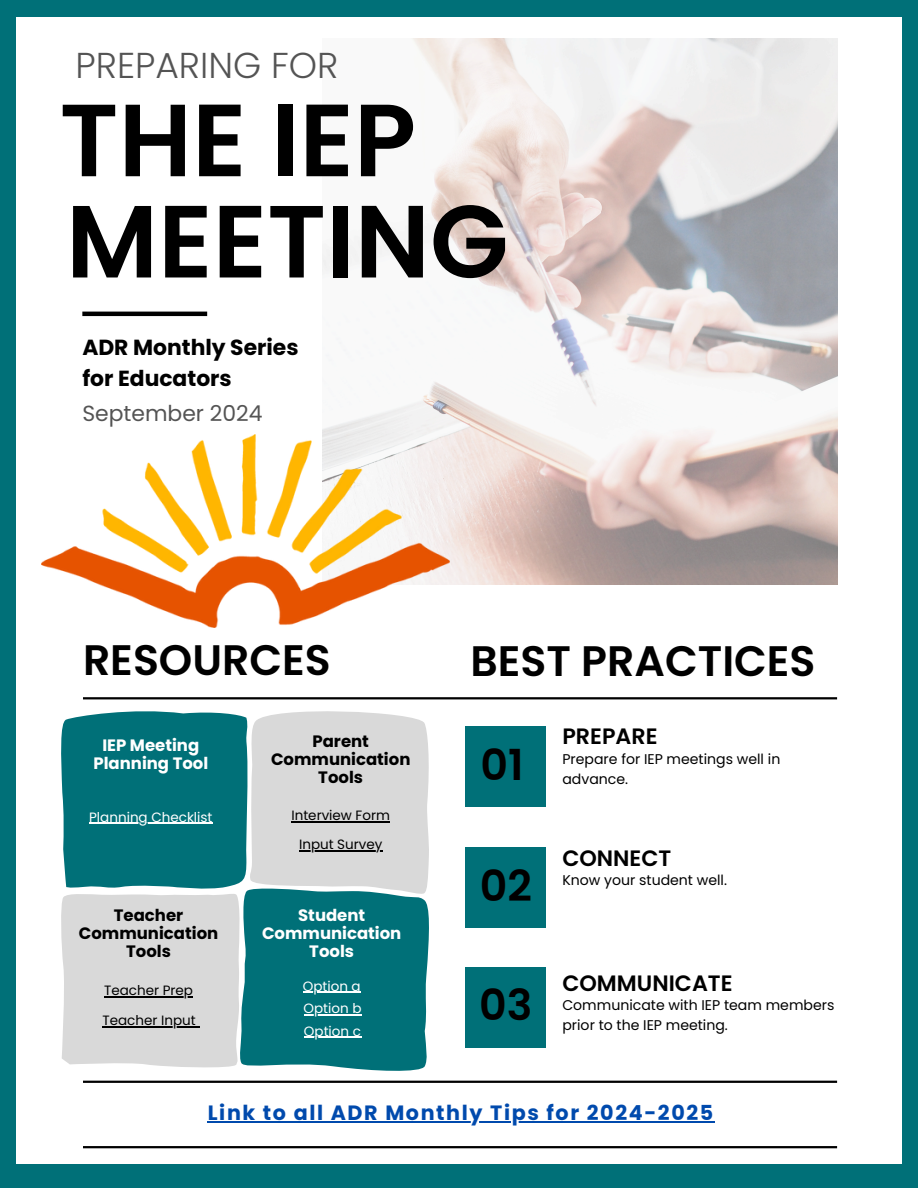
<style>
.page{position:relative;width:918px;height:1188px;background:#fff}
.page>*{position:absolute;margin:0;border:0;box-sizing:border-box;transform-origin:0 0}
.t1{font:600 102.45px "Poppins";color:#000}
.t2{font:600 42.75px "Poppins";color:#000}
.t3{font:600 42.6px "Poppins";color:#000}
.t4{font:300 36px "Poppins";color:#545454}
.t5{font:600 22.2px "Poppins";color:#000}
.t6{font:700 21.9px/30.3px "Poppins";color:#000}
.t7{font:21.9px "Poppins";color:#545454}
.t8{font:700 20.7px "Poppins";letter-spacing:.08em;color:#004aad}
.t9{font:700 16.5px/18px "Poppins";color:#000;text-align:center}
.t10{font:700 16.5px/18px "Poppins";color:#fff;text-align:center}
.t11{font:14.1px/19.6px "Poppins";color:#000}
.t12{font:13.5px "Poppins";color:#000}
.t13{font:13.5px "Poppins";color:#fff}
</style>
<div class="page">
<img style="left:323px;top:39px;width:514px;height:545px">
<hr style="left:83px;top:697px;width:754px;height:2px;background:#000">
<hr style="left:83px;top:1081px;width:754px;height:2px;background:#000">
<hr style="left:83px;top:1146px;width:754px;height:2px;background:#000">
<div style="left:466px;top:726px;width:80px;height:81px;background:#007078"></div>
<div style="left:466px;top:967px;width:80px;height:81px;background:#007078"></div>
<div style="left:466px;top:847px;width:80px;height:81px;background:#007078"></div>
<hr style="left:82px;top:312px;width:125px;height:4px;background:#000">
<img style="left:41px;top:434px;width:409px;height:194px">
<div style="left:0;top:0;width:915px;height:17px;background:#007078"></div>
<hr style="left:208px;top:1122px;width:507px;height:1px;background:#004aad">
<svg style="left:61px;top:711px;width:368px;height:360px;background:#72a8ab"></svg>
<hr style="left:304px;top:1014px;width:57px;height:1px;background:#fff">
<hr style="left:304px;top:1037px;width:57px;height:1px;background:#fff">
<div style="left:0;top:11px;width:15px;height:1160px;background:#007078"></div>
<div style="left:902px;top:0;width:16px;height:1188px;background:#007078"></div>
<div style="left:0;top:1164px;width:915px;height:24px;background:#007078"></div>
<p class="t4" style="left:76px;top:41px;width:264px">PREPARING FOR</p>
<p class="t1" style="left:59px;top:69px;width:358px">THE IEP</p>
<p class="t1" style="left:66px;top:170px;width:444px">MEETING</p>
<p class="t6" style="left:82px;top:333px;width:218px">ADR Monthly Series for Educators</p>
<p class="t7" style="left:82px;top:398px;width:182px">September 2024</p>
<h3 class="t3" style="left:83px;top:631px;width:249px">RESOURCES</h3>
<p class="t10" style="left:93px;top:736px;width:116px">IEP Meeting<br>Planning Tool</p>
<p class="t9" style="left:271px;top:732px;width:141px">Parent<br>Communication<br>Tools</p>
<p class="t13" style="left:89px;top:808px;width:125px">Planning Checklist</p>
<p class="t12" style="left:291px;top:806px;width:100px">Interview Form</p>
<p class="t12" style="left:299px;top:835px;width:85px">Input Survey</p>
<p class="t9" style="left:79px;top:907px;width:141px">Teacher<br>Communication<br>Tools</p>
<p class="t10" style="left:262px;top:907px;width:141px">Student<br>Communication<br>Tools</p>
<h4 class="t12" style="left:104px;top:981px;width:90px">Teacher Prep</h4>
<p class="t12" style="left:102px;top:1011px;width:95px">Teacher Input</p>
<p class="t13" style="left:303px;top:976px;width:59px">Option a</p>
<p class="t13" style="left:304px;top:999px;width:59px">Option b</p>
<h4 class="t13" style="left:304px;top:1022px;width:59px">Option c</h4>
<p class="t3" style="left:471px;top:631px;width:347px">BEST PRACTICES</p>
<h1 class="t2" style="left:480px;top:735px;width:45px">01</h1>
<h5 class="t2" style="left:480px;top:856px;width:54px">02</h5>
<h6 class="t2" style="left:479px;top:975px;width:55px">03</h6>
<h1 class="t5" style="left:562px;top:720px;width:97px">PREPARE</h1>
<p class="t11" style="left:562px;top:750px;width:219px">Prepare for IEP meetings well in advance.</p>
<p class="t5" style="left:562px;top:843px;width:110px">CONNECT</p>
<p class="t11" style="left:562px;top:870px;width:166px">Know your student well.</p>
<h2 class="t5" style="left:562px;top:968px;width:172px">COMMUNICATE</h2>
<p class="t11" style="left:562px;top:995px;width:273px">Communicate with IEP team members prior to the IEP meeting.</p>
<h2 class="t8" style="left:208px;top:1099px;width:507px">Link to all ADR Monthly Tips for 2024-2025</h2>
</div>
